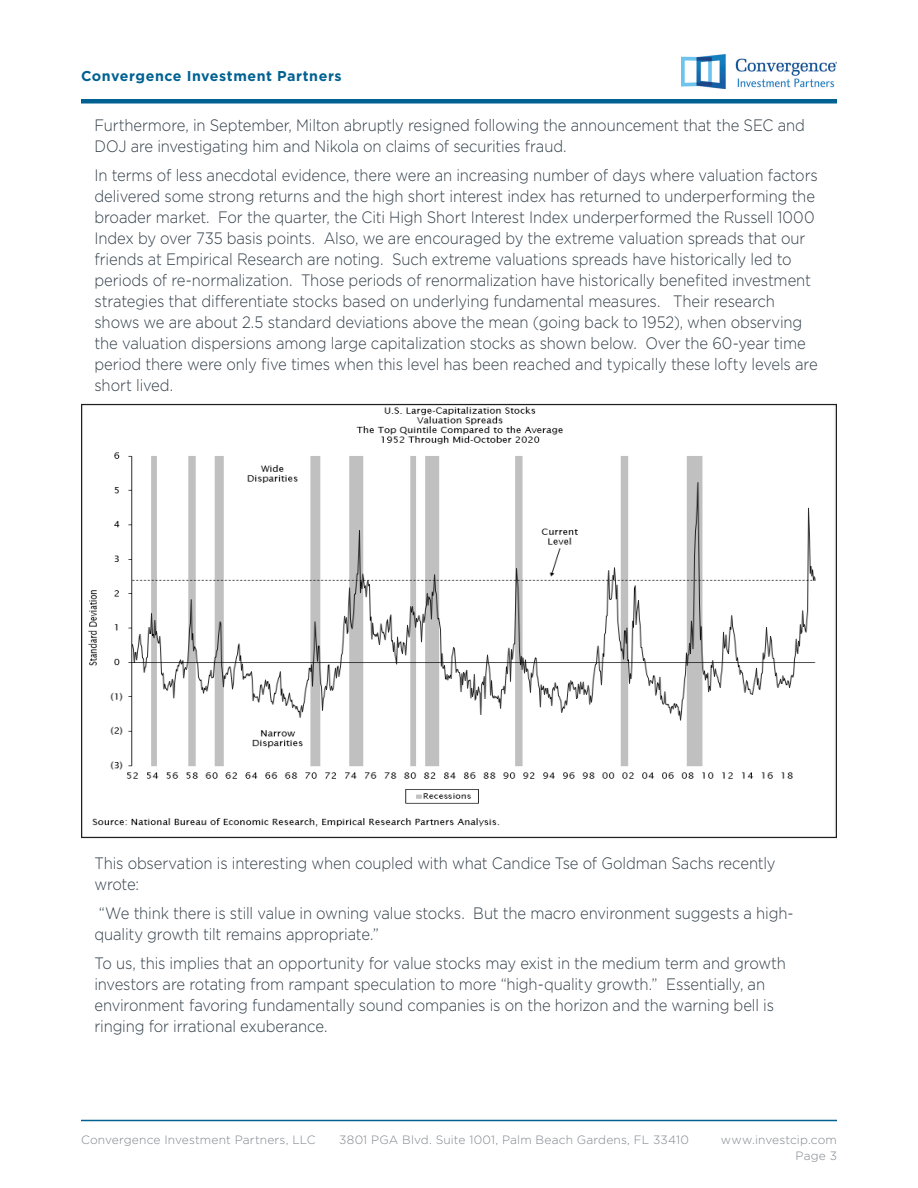
<style>
.page{position:relative;width:918px;height:1188px;background:#fff}
.page>*{position:absolute;margin:0;border:0;box-sizing:border-box;transform-origin:0 0}
.t1{font:300 16.5px/21px "Gotham";letter-spacing:-.01em;color:#313e48;scale:.9 1}
.t2{font:700 14.25px "Gotham";letter-spacing:.04em;color:#006192}
.t3{font:300 12px/16.5px "Gotham";letter-spacing:.01em;color:#7e858c;text-align:right}
</style>
<div class="page">
<div style="left:81px;top:99px;width:756px;height:5px;background:#006192"></div>
<img style="left:682px;top:54px;width:155px;height:34px">
<hr style="left:81px;top:1120px;width:756px;height:1px;background:#006192">
<div style="left:82px;top:405px;width:754px;height:427px;background:#fff;opacity:.75"></div>
<p class="t2" style="left:81px;top:66px;width:262px">Convergence Investment Partners</p>
<p class="t1" style="left:94px;top:114px;width:791px">Furthermore, in September, Milton abruptly resigned following the announcement that the SEC and<br>DOJ are investigating him and Nikola on claims of securities fraud.</p>
<p class="t1" style="left:94px;top:165px;width:805px">In terms of less anecdotal evidence, there were an increasing number of days where valuation factors delivered some strong returns and the high short interest index has returned to underperforming the broader market. For the quarter, the Citi High Short Interest Index underperformed the Russell 1000<br>Index by over 735 basis points. Also, we are encouraged by the extreme valuation spreads that our friends at Empirical Research are noting. Such extreme valuations spreads have historically led to periods of re-normalization. Those periods of renormalization have historically benefited investment strategies that differentiate stocks based on underlying fundamental measures. Their research shows we are about 2.5 standard deviations above the mean (going back to 1952), when observing the valuation dispersions among large capitalization stocks as shown below. Over the 60-year time period there were only five times when this level has been reached and typically these lofty levels are short lived.</p>
<p class="t1" style="left:94px;top:852px;width:758px">This observation is interesting when coupled with what Candice Tse of Goldman Sachs recently wrote:</p>
<p class="t1" style="left:94px;top:902px;width:778px">“We think there is still value in owning value stocks. But the macro environment suggests a high&shy;quality growth tilt remains appropriate.”</p>
<p class="t1" style="left:94px;top:953px;width:770px">To us, this implies that an opportunity for value stocks may exist in the medium term and growth investors are rotating from rampant speculation to more “high-quality growth.” Essentially, an environment favoring fundamentally sound companies is on the horizon and the warning bell is ringing for irrational exuberance.</p>
<p class="t3" style="left:81px;top:1131px;width:236px">Convergence Investment Partners, LLC</p>
<p class="t3" style="left:339px;top:1131px;width:351px">3801 PGA Blvd. Suite 1001, Palm Beach Gardens, FL 33410</p>
<p class="t3" style="left:721px;top:1131px;width:118px">www.investcip.com<br>Page 3</p>
</div>
